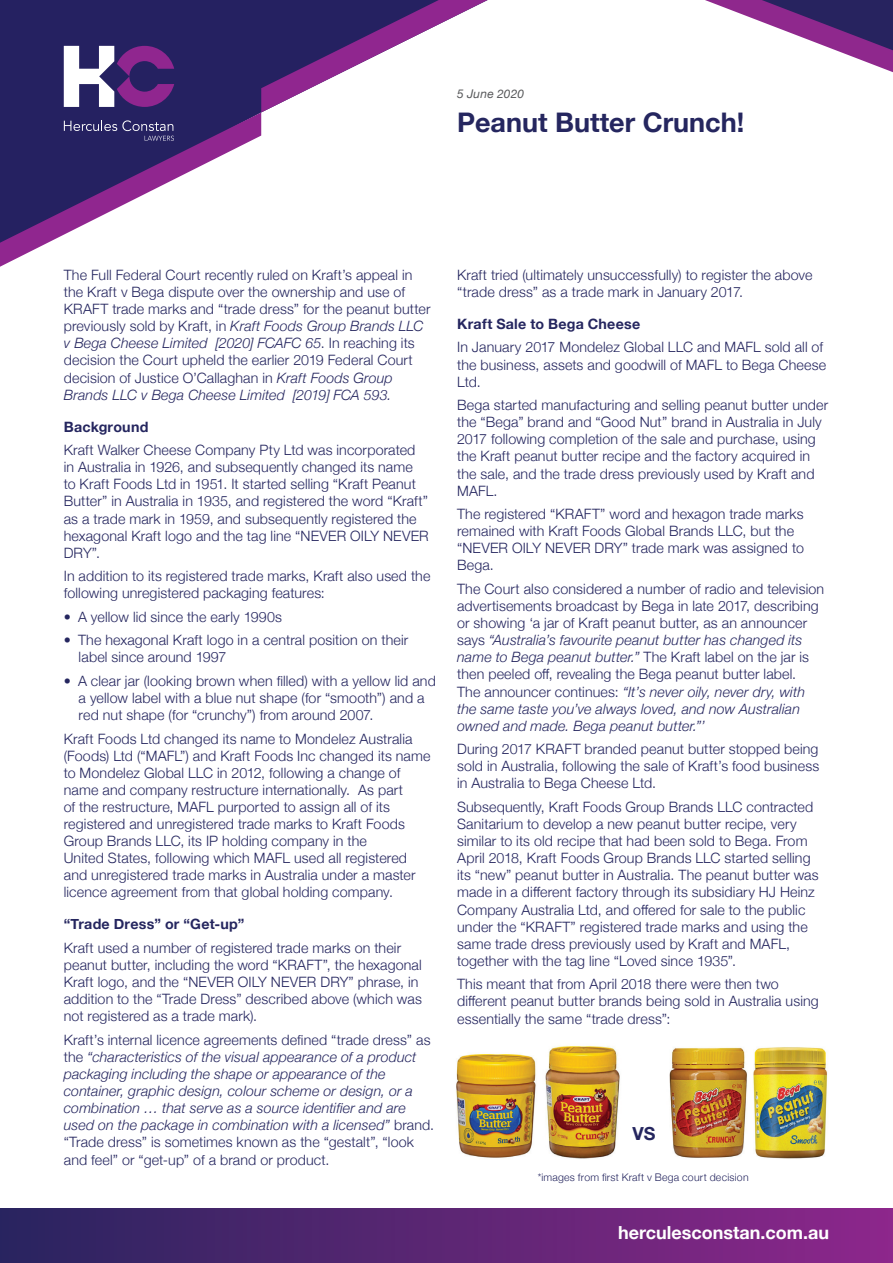
<style>
.page{position:relative;width:893px;height:1263px;background:#fff}
.page>*{position:absolute;margin:0;border:0;box-sizing:border-box;transform-origin:0 0}
.t1{font:700 27px "Helvetica Neue";color:#25265f}
.t2{font:700 18px "Helvetica Neue";color:#fff}
.t3{font:700 18px "Helvetica Neue";color:#25265f}
.t4{font:300 14.25px/17.1px "Helvetica Neue";letter-spacing:.01em;color:#25265f}
.t5{font:italic 300 14.25px/17.1px "Helvetica Neue";letter-spacing:.01em;color:#25265f}
.t6{font:700 14.25px "Helvetica Neue";letter-spacing:.015em;color:#25265f}
.t7{font:italic 12px "Helvetica Neue";letter-spacing:.015em;color:#57585a}
.t8{font:300 10.5px "Helvetica Neue";letter-spacing:.02em;color:#25265f}
.s1{font-style:italic}
.s2{font-style:normal}
</style>
<div class="page">
<div style="left:0;top:1209px;width:893px;height:54px;background:linear-gradient(to right,#2a245e,#8e278b)"></div>
<svg style="left:705px;top:0;width:188px;height:73px"></svg>
<svg style="left:0;top:0;width:488px;height:267px"></svg>
<img style="left:456px;top:1046px;width:164px;height:113px">
<img style="left:669px;top:1047px;width:158px;height:112px">
<p class="t7" style="left:457px;top:85px;width:68px">5 June 2020</p>
<h1 class="t1" style="left:457px;top:101px;width:289px">Peanut Butter Crunch!</h1>
<p class="t4" style="left:64px;top:265px;width:368px">The Full Federal Court recently ruled on Kraft’s appeal in the Kraft v Bega dispute over the ownership and use of KRAFT trade marks and “trade dress” for the peanut butter previously sold by Kraft, in <span class="s1">Kraft Foods Group Brands LLC v Bega Cheese Limited [2020] FCAFC 65</span>. In reaching its decision the Court upheld the earlier 2019 Federal Court decision of Justice O’Callaghan in <span class="s1">Kraft Foods Group Brands LLC v Bega Cheese Limited [2019] FCA 593.</span></p>
<p class="t6" style="left:64px;top:415px;width:86px">Background</p>
<p class="t4" style="left:64px;top:440px;width:366px">Kraft Walker Cheese Company Pty Ltd was incorporated in Australia in 1926, and subsequently changed its name<br>to Kraft Foods Ltd in 1951. It started selling “Kraft Peanut Butter” in Australia in 1935, and registered the word “Kraft” as a trade mark in 1959, and subsequently registered the hexagonal Kraft logo and the tag line “NEVER OILY NEVER DRY”.</p>
<p class="t4" style="left:64px;top:566px;width:368px">In addition to its registered trade marks, Kraft also used the following unregistered packaging features:</p>
<p class="t4" style="left:64px;top:607px;width:220px">• A yellow lid since the early 1990s</p>
<p class="t4" style="left:79px;top:631px;width:331px;text-indent:-15px">• The hexagonal Kraft logo in a central position on their label since around 1997</p>
<p class="t4" style="left:79px;top:671px;width:359px;text-indent:-15px">• A clear jar (looking brown when filled) with a yellow lid and a yellow label with a blue nut shape (for “smooth”) and a red nut shape (for “crunchy”) from around 2007.</p>
<p class="t4" style="left:64px;top:729px;width:368px">Kraft Foods Ltd changed its name to Mondelez Australia (Foods) Ltd (“MAFL”) and Kraft Foods Inc changed its name to Mondelez Global LLC in 2012, following a change of name and company restructure internationally. As part<br>of the restructure, MAFL purported to assign all of its registered and unregistered trade marks to Kraft Foods Group Brands LLC, its IP holding company in the<br>United States, following which MAFL used all registered and unregistered trade marks in Australia under a master licence agreement from that global holding company.</p>
<p class="t6" style="left:64px;top:913px;width:182px">“Trade Dress” or “Get-up”</p>
<p class="t4" style="left:64px;top:938px;width:360px">Kraft used a number of registered trade marks on their peanut butter, including the word “KRAFT”, the hexagonal Kraft logo, and the “NEVER OILY NEVER DRY” phrase, in addition to the “Trade Dress” described above (which was not registered as a trade mark).</p>
<p class="t5" style="left:64px;top:1030px;width:372px"><span class="s2">Kraft’s internal licence agreements defined “trade dress” as the</span> “characteristics of the visual appearance of a product packaging including the shape or appearance of the container, graphic design, colour scheme or design, or a combination … that serve as a source identifier and are used on the package in combination with a licensed” <span class="s2">brand. “Trade dress” is sometimes known as the “gestalt”, “look and feel” or “get-up” of a brand or product.</span></p>
<p class="t4" style="left:457px;top:265px;width:357px">Kraft tried (ultimately unsuccessfully) to register the above “trade dress” as a trade mark in January 2017.</p>
<p class="t6" style="left:457px;top:313px;width:185px">Kraft Sale to Bega Cheese</p>
<p class="t4" style="left:457px;top:338px;width:371px">In January 2017 Mondelez Global LLC and MAFL sold all of the business, assets and goodwill of MAFL to Bega Cheese<br>Ltd.</p>
<p class="t4" style="left:457px;top:395px;width:373px">Bega started manufacturing and selling peanut butter under the “Bega” brand and “Good Nut” brand in Australia in July 2017 following completion of the sale and purchase, using the Kraft peanut butter recipe and the factory acquired in the sale, and the trade dress previously used by Kraft and MAFL.</p>
<p class="t4" style="left:457px;top:504px;width:348px">The registered “KRAFT” word and hexagon trade marks remained with Kraft Foods Global Brands LLC, but the “NEVER OILY NEVER DRY” trade mark was assigned to Bega.</p>
<p class="t4" style="left:457px;top:579px;width:369px">The Court also considered a number of radio and television advertisements broadcast by Bega in late 2017, describing or showing ‘a jar of Kraft peanut butter, as an announcer says <span class="s1">“Australia’s favourite peanut butter has changed its name to Bega peanut butter.”</span> The Kraft label on the jar is then peeled off, revealing the Bega peanut butter label.<br>The announcer continues: <span class="s1">“It’s never oily, never dry, with the same taste you’ve always loved, and now Australian owned and made. Bega peanut butter.”’</span></p>
<p class="t4" style="left:457px;top:740px;width:364px;text-align:justify">During 2017 KRAFT branded peanut butter stopped being sold in Australia, following the sale of Kraft’s food business in Australia to Bega Cheese Ltd.</p>
<p class="t4" style="left:457px;top:797px;width:363px">Subsequently, Kraft Foods Group Brands LLC contracted Sanitarium to develop a new peanut butter recipe, very similar to its old recipe that had been sold to Bega. From April 2018, Kraft Foods Group Brands LLC started selling its “new” peanut butter in Australia. The peanut butter was made in a different factory through its subsidiary HJ Heinz Company Australia Ltd, and offered for sale to the public under the “KRAFT” registered trade marks and using the same trade dress previously used by Kraft and MAFL, together with the tag line “Loved since 1935”.</p>
<p class="t4" style="left:457px;top:975px;width:363px">This meant that from April 2018 there were then two different peanut butter brands being sold in Australia using essentially the same “trade dress”:</p>
<p class="t3" style="left:632px;top:1119px;width:25px">VS</p>
<p class="t8" style="left:538px;top:1169px;width:212px">*images from first Kraft v Bega court decision</p>
<p class="t2" style="left:618px;top:1218px;width:212px">herculesconstan.com.au</p>
</div>
